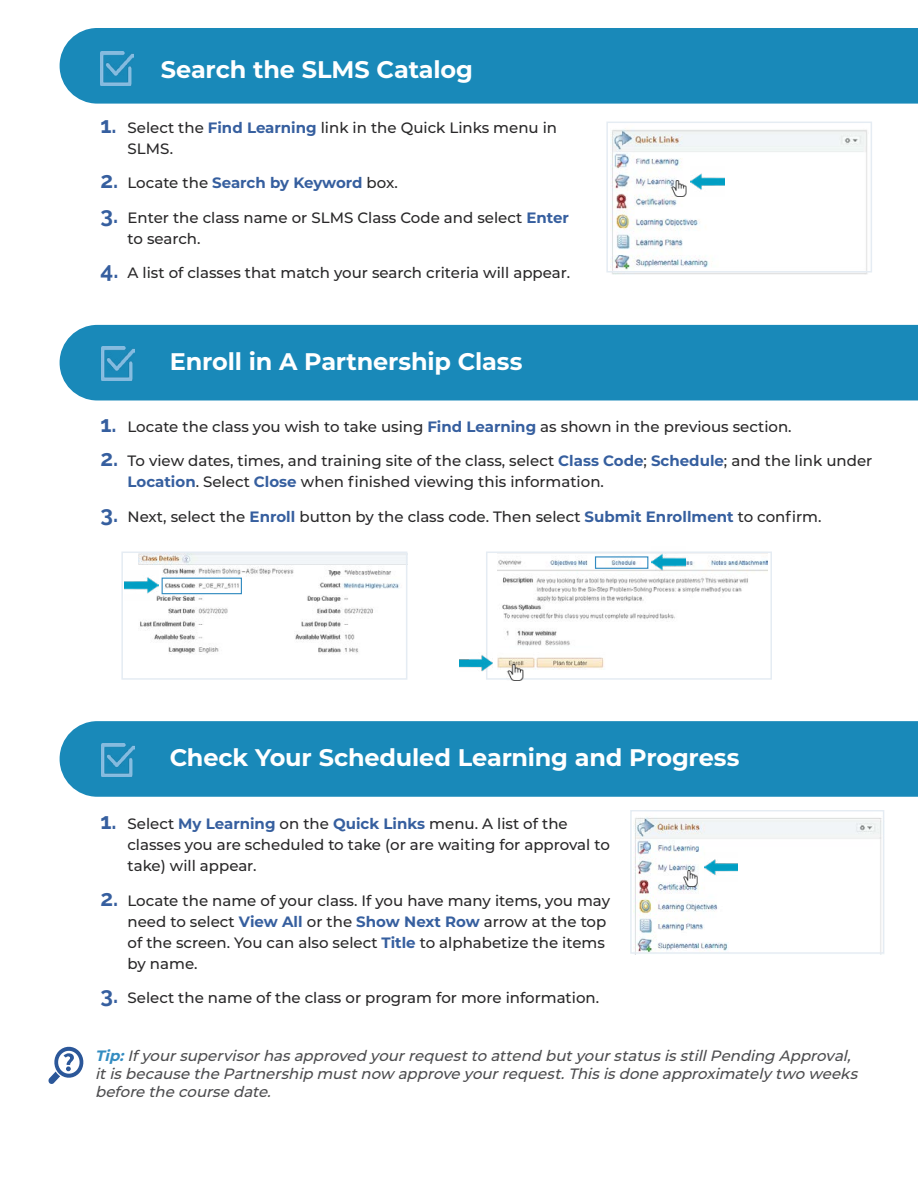
<style>
.page{position:relative;width:918px;height:1188px;background:#fff}
.page>*{position:absolute;margin:0;border:0;box-sizing:border-box;transform-origin:0 0}
.t1{font:700 24px "Montserrat";letter-spacing:-.01em;color:#fff}
.t2{font:500 15px/21px "Montserrat";color:#292829}
.t3{font:italic 500 15px/18px "Montserrat";letter-spacing:-.01em;color:#4d4d4f}
.t4{font:700 15px "Montserrat";letter-spacing:-.01em;color:#365f9f}
.s1{font-family:"Raleway";font-weight:700;font-size:22.5px;color:#365f9f}
.s2{font-weight:700;color:#365f9f}
.s3{font-family:"Raleway";font-size:22.5px}
.s4{font-weight:500;color:#292829}
.s5{font-weight:700;color:#338cc1}
</style>
<div class="page">
<div style="left:60px;top:325px;width:858px;height:75px;background:#1989b9"></div>
<div style="left:60px;top:721px;width:858px;height:76px;background:#1989b9"></div>
<img style="left:102px;top:347px;width:33px;height:34px">
<img style="left:102px;top:743px;width:33px;height:34px">
<div style="left:60px;top:28px;width:858px;height:76px;background:#1989b9"></div>
<img style="left:101px;top:52px;width:32px;height:33px">
<img style="left:612px;top:129px;width:256px;height:145px">
<img style="left:670px;top:181px;width:17px;height:15px">
<img style="left:691px;top:167px;width:34px;height:30px">
<div style="left:606px;top:122px;width:266px;height:151px;border:2px solid #e5ecf3"></div>
<img style="left:138px;top:553px;width:270px;height:114px">
<div style="left:162px;top:578px;width:80px;height:16px;border:1px solid #338cc1"></div>
<img style="left:125px;top:571px;width:33px;height:30px">
<div style="left:121px;top:552px;width:286px;height:128px;border:2px solid #e5ecf3"></div>
<img style="left:497px;top:551px;width:270px;height:118px">
<div style="left:595px;top:556px;width:53px;height:13px;border:1px solid #338cc1"></div>
<img style="left:652px;top:551px;width:33px;height:25px">
<div style="left:486px;top:552px;width:286px;height:128px;border:2px solid #e5ecf3"></div>
<img style="left:460px;top:653px;width:33px;height:19px">
<img style="left:507px;top:664px;width:17px;height:16px">
<img style="left:633px;top:817px;width:252px;height:138px">
<img style="left:682px;top:871px;width:17px;height:15px">
<img style="left:705px;top:853px;width:33px;height:29px">
<div style="left:630px;top:810px;width:254px;height:144px;border:1px solid #e5ecf3"></div>
<svg style="left:48px;top:1046px;width:36px;height:38px"></svg>
<h2 class="t1" style="left:161px;top:52px;width:314px">Search the SLMS Catalog</h2>
<p class="t2" style="left:128px;top:116px;width:431px;text-indent:-27px"><span class="s1">1.</span> Select the <span class="s2">Find Learning</span> link in the Quick Links menu in<br>SLMS.</p>
<p class="t4" style="left:101px;top:172px;width:299px"><span class="s3">2.</span> <span class="s4">Locate the</span> Search by Keyword <span class="s4">box.</span></p>
<p class="t2" style="left:128px;top:206px;width:443px;text-indent:-27px"><span class="s1">3.</span> Enter the class name or SLMS Class Code and select <span class="s2">Enter </span>to search.</p>
<p class="t2" style="left:101px;top:262px;width:471px"><span class="s1">4.</span> A list of classes that match your search criteria will appear.</p>
<h2 class="t1" style="left:170px;top:344px;width:354px">Enroll in A Partnership Class</h2>
<p class="t2" style="left:101px;top:415px;width:693px"><span class="s1">1.</span> Locate the class you wish to take using <span class="s2">Find Learning</span> as shown in the previous section.</p>
<p class="t2" style="left:128px;top:450px;width:746px;text-indent:-27px"><span class="s1">2.</span> To view dates, times, and training site of the class, select <span class="s2">Class Code</span>; <span class="s2">Schedule</span>; and the link under<br><span class="s2">Location</span>. Select <span class="s2">Close</span> when finished viewing this information.</p>
<p class="t2" style="left:101px;top:505px;width:722px"><span class="s1">3.</span> Next, select the <span class="s2">Enroll</span> button by the class code. Then select <span class="s2">Submit Enrollment</span> to confirm.</p>
<h2 class="t1" style="left:170px;top:741px;width:571px">Check Your Scheduled Learning and Progress</h2>
<p class="t2" style="left:128px;top:813px;width:484px;text-indent:-27px"><span class="s1">1.</span> Select <span class="s2">My Learning</span> on the <span class="s2">Quick Links</span> menu. A list of the classes you are scheduled to take (or are waiting for approval to take) will appear.</p>
<p class="t2" style="left:128px;top:889px;width:484px;text-indent:-27px"><span class="s1">2.</span> Locate the name of your class. If you have many items, you may need to select <span class="s2">View All</span> or the <span class="s2">Show Next Row</span> arrow at the top of the screen. You can also select <span class="s2">Title</span> to alphabetize the items by name.</p>
<p class="t2" style="left:101px;top:987px;width:500px"><span class="s1">3.</span> Select the name of the class or program for more information.</p>
<p class="t3" style="left:95px;top:1046px;width:768px"><span class="s5">Tip:</span> Ifyoursupervisorhasapproved yourrequestto attend butyourstatusisstillPending Approval, itisbecause the Partnership mustnow approve yourrequest.Thisisdone approximately two weeks before the course date.</p>
</div>
